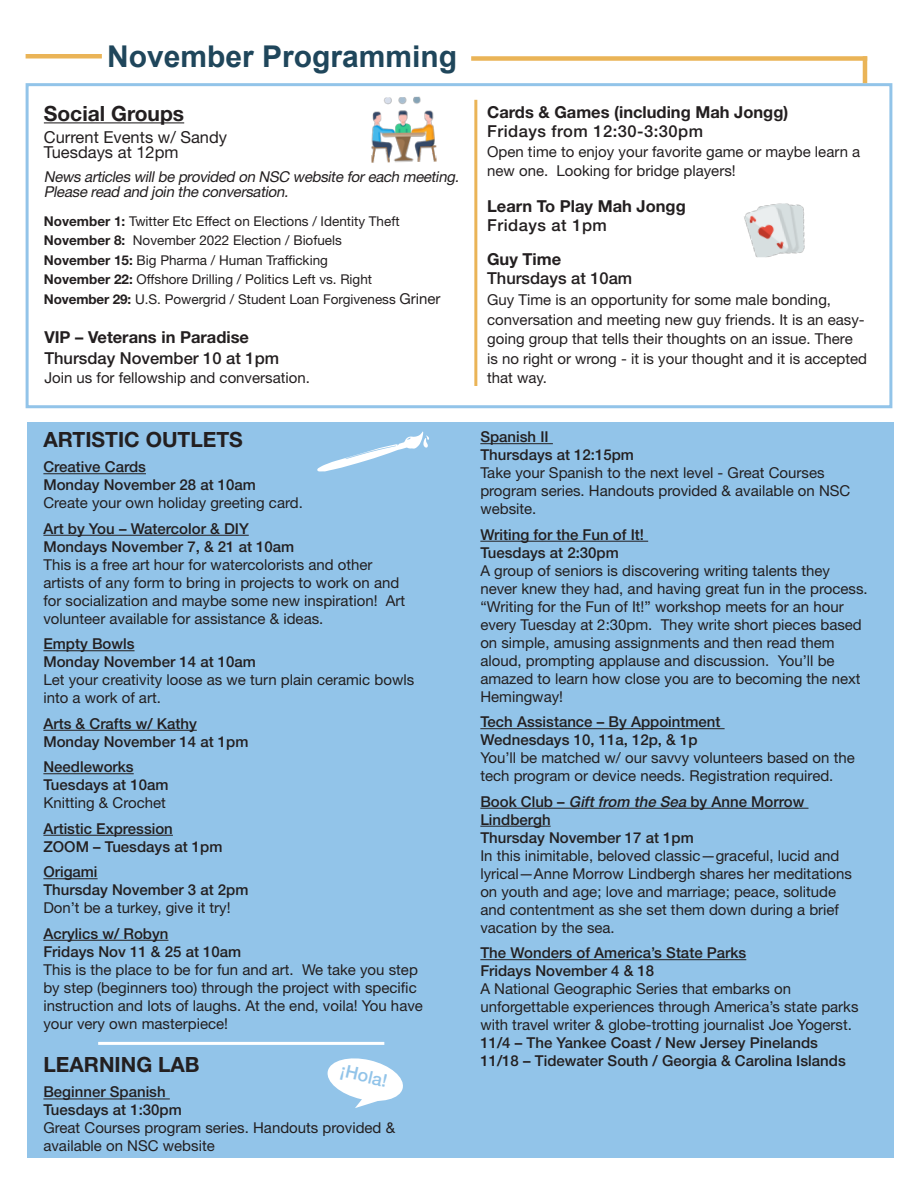
<style>
.page{position:relative;width:918px;height:1188px;background:#fff}
.page>*{position:absolute;margin:0;border:0;box-sizing:border-box;transform-origin:0 0}
.t1{font:700 30px "Arial";color:#1f465b}
.t2{font:700 21px "Helvetica Neue LT Std";color:#231f20}
.t3{font:500 17.7px "Helvetica Neue LT Std";color:#92c4e9}
.t4{font:700 16.5px "Helvetica Neue LT Std";color:#231f20}
.t5{font:500 16.5px "Helvetica Neue LT Std";color:#231f20}
.t6{font:500 16.5px "Helvetica Neue LT Std";letter-spacing:.03em;color:#231f20}
.t7{font:16.5px "Helvetica Neue LT Std";color:#231f20}
.t8{font:15px/18px "Helvetica Neue LT Std";color:#231f20}
.t9{font:500 15px/18px "Helvetica Neue LT Std";color:#231f20}
.t10{font:italic 15px/15px "Helvetica Neue LT Std";color:#231f20}
.t11{font:13.5px/19.5px "Helvetica Neue LT Std";color:#231f20}
.s1{font-weight:700}
.s2{font-size:15px}
.s3{font-style:italic}
</style>
<div class="page">
<div style="left:27px;top:422px;width:866px;height:736px;background:#92c4e9"></div>
<div style="left:26px;top:83px;width:866px;height:325px;border:3px solid #92c4e9"></div>
<div style="left:471px;top:56px;width:396px;height:5px;background:#eab457"></div>
<hr style="left:863px;top:56px;width:4px;height:27px;background:#eab457">
<hr style="left:26px;top:54px;width:76px;height:4px;background:#eab457">
<hr style="left:44px;top:122px;width:140px;height:1px;background:#231f20">
<img style="left:371px;top:97px;width:66px;height:66px">
<hr style="left:474px;top:100px;width:3px;height:286px;background:#eab457">
<img style="left:744px;top:203px;width:61px;height:54px">
<svg style="left:317px;top:431px;width:112px;height:40px"></svg>
<svg style="left:327px;top:1058px;width:76px;height:50px"></svg>
<hr style="left:98px;top:1042px;width:286px;height:3px;background:#fff">
<hr style="left:43px;top:473px;width:103px;height:1px;background:#231f20">
<hr style="left:43px;top:535px;width:206px;height:1px;background:#231f20">
<hr style="left:43px;top:650px;width:92px;height:1px;background:#231f20">
<hr style="left:43px;top:730px;width:154px;height:1px;background:#231f20">
<hr style="left:43px;top:773px;width:91px;height:1px;background:#231f20">
<hr style="left:43px;top:835px;width:130px;height:1px;background:#231f20">
<hr style="left:43px;top:878px;width:55px;height:1px;background:#231f20">
<hr style="left:43px;top:940px;width:125px;height:1px;background:#231f20">
<hr style="left:43px;top:1099px;width:127px;height:1px;background:#231f20">
<hr style="left:480px;top:443px;width:73px;height:1px;background:#231f20">
<hr style="left:480px;top:541px;width:168px;height:1px;background:#231f20">
<hr style="left:480px;top:728px;width:245px;height:1px;background:#231f20">
<hr style="left:480px;top:808px;width:329px;height:1px;background:#231f20">
<hr style="left:480px;top:826px;width:71px;height:1px;background:#231f20">
<hr style="left:480px;top:959px;width:266px;height:1px;background:#231f20">
<p class="t1" style="left:107px;top:35px;width:352px">November Programming</p>
<p class="t2" style="left:44px;top:100px;width:142px">Social Groups</p>
<p class="t7" style="left:44px;top:128px;width:185px">Current Events w/ Sandy</p>
<p class="t7" style="left:44px;top:143px;width:136px">Tuesdays at 12pm</p>
<p class="t10" style="left:44px;top:169px;width:420px">News articles willbe provided on NSC website foreach meeting.<br>Please read and join the conversation.</p>
<p class="t11" style="left:44px;top:211px;width:357px"><span class="s1">November 1:</span> Twitter Etc Effect on Elections / Identity Theft<br><span class="s1">November 8:</span> November 2022 Election / Biofuels</p>
<p class="t11" style="left:44px;top:250px;width:286px"><span class="s1">November 15:</span> Big Pharma / Human Trafficking</p>
<p class="t11" style="left:44px;top:270px;width:330px"><span class="s1">November 22:</span> Offshore Drilling / Politics Left vs. Right</p>
<p class="t11" style="left:44px;top:289px;width:398px"><span class="s1">November 29:</span> U.S. Powergrid / Student Loan Forgiveness <span class="s2">Griner</span></p>
<p class="t4" style="left:44px;top:326px;width:206px">VIP – Veterans in Paradise</p>
<p class="t5" style="left:44px;top:348px;width:236px">Thursday November 10 at 1pm</p>
<p class="t8" style="left:44px;top:368px;width:267px">Join us for fellowship and conversation.</p>
<p class="t2" style="left:43px;top:426px;width:201px">ARTISTIC OUTLETS</p>
<p class="t9" style="left:43px;top:458px;width:104px">Creative Cards</p>
<p class="t9" style="left:43px;top:476px;width:214px">Monday November 28 at 10am</p>
<p class="t8" style="left:43px;top:494px;width:261px">Create your own holiday greeting card.</p>
<p class="t9" style="left:43px;top:519px;width:207px">Art by You – Watercolor &amp; DIY</p>
<p class="t9" style="left:43px;top:537px;width:252px">Mondays November 7, &amp; 21 at 10am</p>
<p class="t8" style="left:43px;top:555px;width:363px">This is a free art hour for watercolorists and other artists of any form to bring in projects to work on and for socialization and maybe some new inspiration! Art volunteer available for assistance &amp; ideas.</p>
<p class="t9" style="left:43px;top:635px;width:93px">Empty Bowls</p>
<p class="t9" style="left:43px;top:653px;width:214px">Monday November 14 at 10am</p>
<p class="t8" style="left:43px;top:671px;width:372px">Let your creativity loose as we turn plain ceramic bowls into a work of art.</p>
<p class="t9" style="left:43px;top:714px;width:155px">Arts &amp; Crafts w/ Kathy</p>
<p class="t9" style="left:43px;top:732px;width:207px">Monday November 14 at 1pm</p>
<p class="t9" style="left:43px;top:758px;width:92px">Needleworks</p>
<p class="t9" style="left:43px;top:776px;width:127px">Tuesdays at 10am</p>
<p class="t8" style="left:43px;top:794px;width:124px">Knitting &amp; Crochet</p>
<p class="t9" style="left:43px;top:819px;width:131px">Artistic Expression</p>
<p class="t9" style="left:43px;top:837px;width:180px">ZOOM – Tuesdays at 1pm</p>
<p class="t9" style="left:43px;top:863px;width:56px">Origami</p>
<p class="t9" style="left:43px;top:881px;width:207px">Thursday November 3 at 2pm</p>
<p class="t8" style="left:43px;top:899px;width:189px">Don’t be a turkey, give it try!</p>
<p class="t9" style="left:43px;top:924px;width:127px">Acrylics w/ Robyn</p>
<p class="t9" style="left:43px;top:942px;width:199px">Fridays Nov 11 &amp; 25 at 10am</p>
<p class="t8" style="left:43px;top:960px;width:381px">This is the place to be for fun and art. We take you step by step (beginners too) through the project with specific instruction and lots of laughs. At the end, voila! You have your very own masterpiece!</p>
<p class="t2" style="left:43px;top:1051px;width:158px">LEARNING LAB</p>
<p class="t9" style="left:43px;top:1083px;width:124px">Beginner Spanish</p>
<p class="t9" style="left:43px;top:1101px;width:140px">Tuesdays at 1:30pm</p>
<p class="t8" style="left:43px;top:1119px;width:353px">Great Courses program series. Handouts provided &amp; available on NSC website</p>
<p class="t3" style="left:343px;top:1060px;width:49px;rotate:13deg">¡Hola!</p>
<p class="t4" style="left:487px;top:102px;width:303px">Cards &amp; Games (including Mah Jongg)</p>
<p class="t6" style="left:487px;top:121px;width:218px">Fridays from 12:30-3:30pm</p>
<p class="t8" style="left:487px;top:141px;width:375px;line-height:19.5px">Open time to enjoy your favorite game or maybe learn a new one. Looking for bridge players!</p>
<p class="t4" style="left:487px;top:196px;width:200px">Learn To Play Mah Jongg</p>
<p class="t6" style="left:487px;top:215px;width:121px">Fridays at 1pm</p>
<p class="t4" style="left:487px;top:248px;width:76px">Guy Time</p>
<p class="t5" style="left:487px;top:268px;width:147px">Thursdays at 10am</p>
<p class="t8" style="left:487px;top:290px;width:382px;line-height:19.5px">Guy Time is an opportunity for some male bonding, conversation and meeting new guy friends. It is an easy&shy;going group that tells their thoughts on an issue. There is no right or wrong - it is your thought and it is accepted that way.</p>
<p class="t9" style="left:480px;top:428px;width:70px">Spanish II</p>
<p class="t9" style="left:480px;top:446px;width:155px">Thursdays at 12:15pm</p>
<p class="t8" style="left:480px;top:464px;width:372px">Take your Spanish to the next level - Great Courses program series. Handouts provided &amp; available on NSC website.</p>
<p class="t9" style="left:480px;top:525px;width:165px">Writing for the Fun of It!</p>
<p class="t9" style="left:480px;top:543px;width:140px">Tuesdays at 2:30pm</p>
<p class="t8" style="left:480px;top:561px;width:389px">A group of seniors is discovering writing talents they never knew they had, and having great fun in the process. “Writing for the Fun of It!” workshop meets for an hour every Tuesday at 2:30pm. They write short pieces based on simple, amusing assignments and then read them aloud, prompting applause and discussion. You’ll be amazed to learn how close you are to becoming the next Hemingway!</p>
<p class="t9" style="left:480px;top:713px;width:242px">Tech Assistance – By Appointment</p>
<p class="t9" style="left:480px;top:731px;width:219px">Wednesdays 10, 11a, 12p, &amp; 1p</p>
<p class="t8" style="left:480px;top:749px;width:376px">You’ll be matched w/ our savvy volunteers based on the tech program or device needs. Registration required.</p>
<p class="t9" style="left:480px;top:792px;width:325px">Book Club – <span class="s3">Giftfrom the Sea</span> by Anne Morrow<br>Lindbergh</p>
<p class="t9" style="left:480px;top:828px;width:215px">Thursday November 17 at 1pm</p>
<p class="t8" style="left:480px;top:846px;width:373px">In this inimitable, beloved classic—graceful, lucid and lyrical—Anne Morrow Lindbergh shares her meditations on youth and age; love and marriage; peace, solitude and contentment as she set them down during a brief vacation by the sea.</p>
<p class="t9" style="left:480px;top:944px;width:267px">The Wonders of America’s State Parks</p>
<p class="t9" style="left:480px;top:962px;width:175px">Fridays November 4 &amp; 18</p>
<p class="t8" style="left:480px;top:980px;width:380px">A National Geographic Series that embarks on unforgettable experiences through America’s state parks with travel writer &amp; globe-trotting journalist Joe Yogerst.</p>
<p class="t9" style="left:480px;top:1034px;width:339px">11/4 – The Yankee Coast / New Jersey Pinelands</p>
<p class="t9" style="left:480px;top:1052px;width:367px">11/18 – Tidewater South / Georgia &amp; Carolina Islands</p>
</div>
